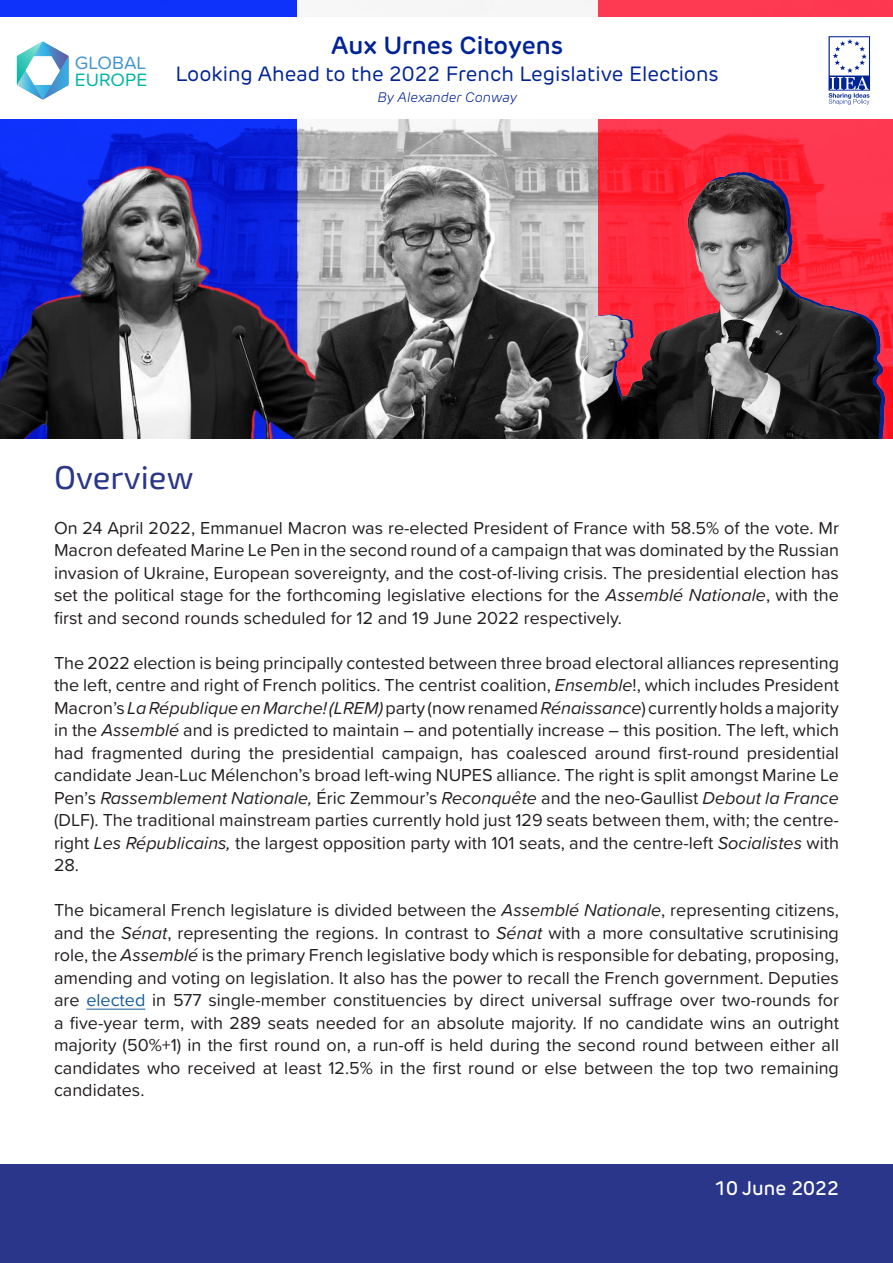
<style>
.page{position:relative;width:893px;height:1263px;background:#fff}
.page>*{position:absolute;margin:0;border:0;box-sizing:border-box;transform-origin:0 0}
.Heading_1{font:33px "Exo Soft";color:#29368a}
.t1{font:600 24.45px "New Rubrik Edge";color:#002395}
.t2{font:20.4px "New Rubrik Edge";color:#002395}
.t3{font:500 19.5px "New Rubrik Edge";color:#fff}
.t4{font:18.6px/16.5px "Proxima Soft";color:#4094d0}
.t5{font:18px/22.5px "Proxima Soft";color:#231f20;text-align:justify}
.t6{font:italic 300 13.65px "New Rubrik Edge";color:#002395}
.s1{color:#00b5a3}
.s2{font-style:italic}
.s3{color:#175d9e}
</style>
<div class="page">
<hr style="left:86px;top:1009px;width:59px;height:1px;background:#175d9e">
<svg style="left:298px;top:16px;width:300px;height:142px"></svg>
<svg style="left:598px;top:0;width:295px;height:170px;fill:#fe3851"></svg>
<svg style="left:0;top:0;width:297px;height:158px;fill:#0f32fa"></svg>
<div style="left:0;top:17px;width:893px;height:102px;background:#fff"></div>
<svg style="left:828px;top:36px;width:42px;height:69px"></svg>
<img style="left:0;top:158px;width:178px;height:280px">
<img style="left:871px;top:170px;width:22px;height:268px">
<img style="left:178px;top:158px;width:693px;height:280px">
<svg style="left:17px;top:41px;width:52px;height:59px"></svg>
<div style="left:0;top:1165px;width:893px;height:98px;background:#29368a"></div>
<p class="t4" style="left:75px;top:54px;width:74px">GLOBAL<br><span class="s1">EUROPE</span></p>
<p class="t1" style="left:331px;top:30px;width:234px">Aux Urnes Citoyens</p>
<p class="t2" style="left:175px;top:62px;width:545px">Looking Ahead to the 2022 French Legislative Elections</p>
<p class="t6" style="left:377px;top:89px;width:141px">By Alexander Conway</p>
<p class="Heading_1" style="left:54px;top:458px;width:141px">Overview</p>
<p class="t5" style="left:54px;top:516px;width:787px">On 24 April 2022, Emmanuel Macron was re-elected President of France with 58.5% of the vote. Mr Macron defeated Marine Le Pen in the second round of a campaign that was dominated by the Russian invasion of Ukraine, European sovereignty, and the cost-of-living crisis. The presidential election has set the political stage for the forthcoming legislative elections for the <span class="s2">Assemblé Nationale</span>, with the first and second rounds scheduled for 12 and 19 June 2022 respectively.</p>
<p class="t5" style="left:54px;top:651px;width:786px">The 2022 election is being principally contested between three broad electoral alliances representing the left, centre and right of French politics. The centrist coalition, <span class="s2">Ensemble</span>!, which includes President Macron’s <span class="s2">La République en Marche! (LREM)</span> party (now renamed <span class="s2">Rénaissance</span>) currently holds a majority in the <span class="s2">Assemblé</span> and is predicted to maintain – and potentially increase – this position. The left, which had fragmented during the presidential campaign, has coalesced around first-round presidential candidate Jean-Luc Mélenchon’s broad left-wing NUPES alliance. The right is split amongst Marine Le Pen’s <span class="s2">Rassemblement Nationale,</span> Éric Zemmour’s <span class="s2">Reconquête</span> and the neo-Gaullist <span class="s2">Debout la France </span>(DLF). The traditional mainstream parties currently hold just 129 seats between them, with; the centre&shy;right <span class="s2">Les Républicains,</span> the largest opposition party with 101 seats, and the centre-left <span class="s2">Socialistes</span> with 28.</p>
<p class="t5" style="left:54px;top:898px;width:787px">The bicameral French legislature is divided between the <span class="s2">Assemblé Nationale</span>, representing citizens, and the <span class="s2">Sénat</span>, representing the regions. In contrast to <span class="s2">Sénat</span> with a more consultative scrutinising role, the <span class="s2">Assemblé</span> is the primary French legislative body which is responsible for debating, proposing, amending and voting on legislation. It also has the power to recall the French government. Deputies are <span class="s3">elected</span> in 577 single-member constituencies by direct universal suffrage over two-rounds for a five-year term, with 289 seats needed for an absolute majority. If no candidate wins an outright majority (50%+1) in the first round on, a run-off is held during the second round between either all candidates who received at least 12.5% in the first round or else between the top two remaining candidates.</p>
<p class="t3" style="left:714px;top:1176px;width:126px">10 June 2022</p>
</div>
